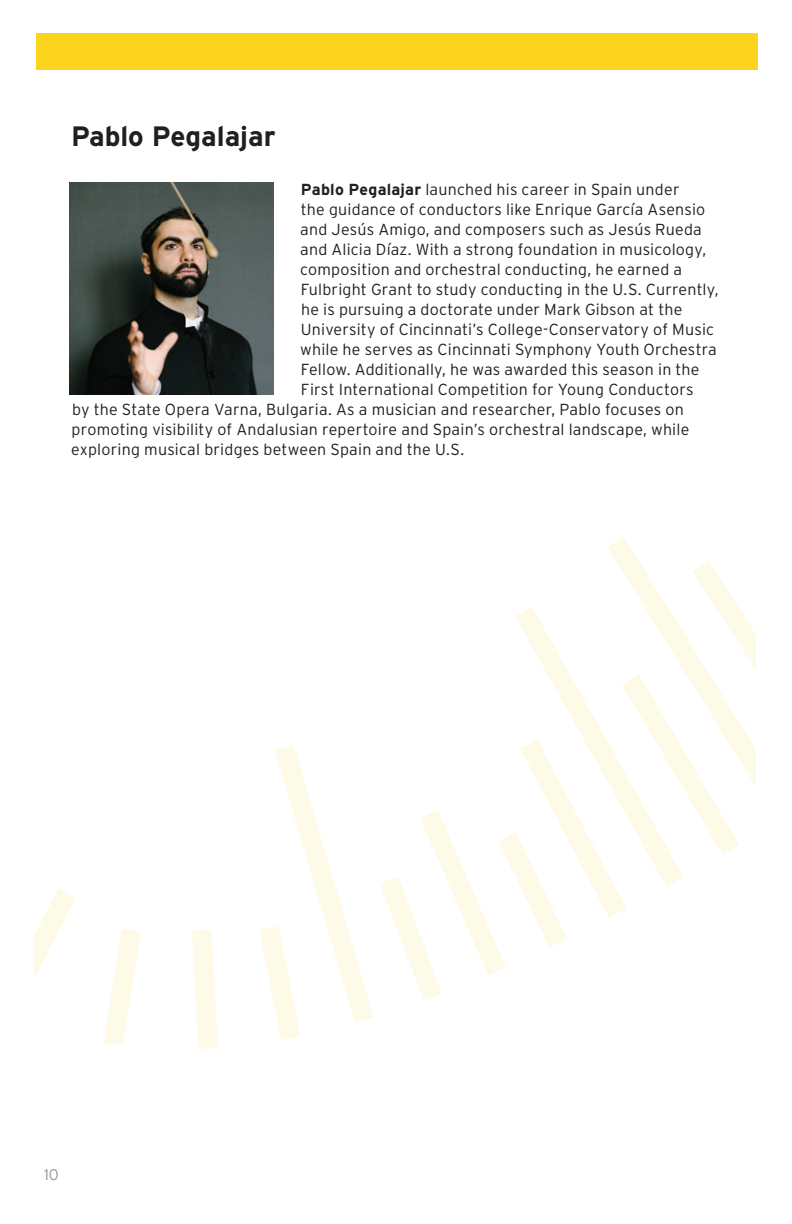
<style>
.page{position:relative;width:792px;height:1224px;background:#fff}
.page>*{position:absolute;margin:0;border:0;box-sizing:border-box;transform-origin:0 0}
.Page_Subheaders{font:700 28px "Interstate";color:#231f20}
.Page_Headers{font:300 16px "Interstate";letter-spacing:.015em;color:#231f20}
.t1{font:300 15.6px "Interstate";color:#939598}
.s1{font-weight:700}
</style>
<div class="page">
<svg style="left:35px;top:889px;width:41px;height:88px"></svg>
<svg style="left:104px;top:929px;width:37px;height:117px"></svg>
<svg style="left:192px;top:930px;width:26px;height:119px"></svg>
<svg style="left:260px;top:745px;width:114px;height:295px"></svg>
<svg style="left:608px;top:537px;width:31px;height:24px"></svg>
<svg style="left:380px;top:561px;width:376px;height:439px"></svg>
<img style="left:70px;top:182px;width:203px;height:212px">
<div style="left:36px;top:33px;width:721px;height:37px;background:#fcd31d"></div>
<p class="Page_Subheaders" style="left:71px;top:121px;width:206px">Pablo Pegalajar</p>
<p class="Page_Headers" style="left:301px;top:180px;width:380px"><span class="s1">Pablo Pegalajar</span> launched his career in Spain under</p>
<p class="Page_Headers" style="left:301px;top:200px;width:406px">the guidance of conductors like Enrique García Asensio</p>
<p class="Page_Headers" style="left:300px;top:220px;width:403px">and Jesús Amigo, and composers such as Jesús Rueda</p>
<p class="Page_Headers" style="left:300px;top:240px;width:408px">and Alicia Díaz. With a strong foundation in musicology,</p>
<p class="Page_Headers" style="left:300px;top:260px;width:383px">composition and orchestral conducting, he earned a</p>
<p class="Page_Headers" style="left:301px;top:280px;width:419px">Fulbright Grant to study conducting in the U.S. Currently,</p>
<p class="Page_Headers" style="left:301px;top:300px;width:383px">he is pursuing a doctorate under Mark Gibson at the</p>
<p class="Page_Headers" style="left:301px;top:320px;width:415px">University of Cincinnati’s College-Conservatory of Music</p>
<p class="Page_Headers" style="left:300px;top:340px;width:418px">while he serves as Cincinnati Symphony Youth Orchestra</p>
<p class="Page_Headers" style="left:301px;top:360px;width:400px">Fellow. Additionally, he was awarded this season in the</p>
<p class="Page_Headers" style="left:301px;top:380px;width:394px">First International Competition for Young Conductors</p>
<p class="Page_Headers" style="left:72px;top:400px;width:613px">by the State Opera Varna, Bulgaria. As a musician and researcher, Pablo focuses on</p>
<p class="Page_Headers" style="left:72px;top:420px;width:619px">promoting visibility of Andalusian repertoire and Spain’s orchestral landscape, while</p>
<p class="Page_Headers" style="left:71px;top:440px;width:395px">exploring musical bridges between Spain and the U.S.</p>
<p class="t1" style="left:44px;top:1166px;width:16px">10</p>
</div>
